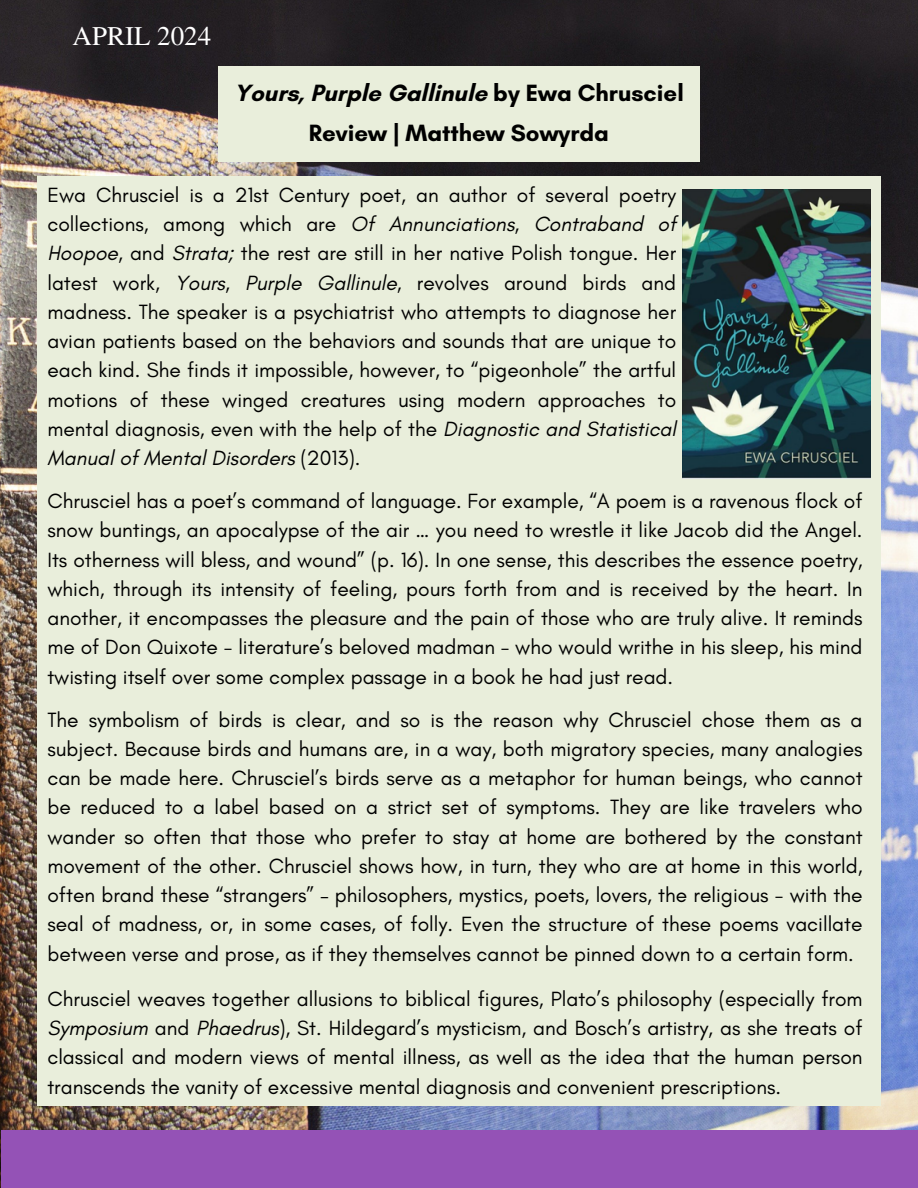
<style>
.page{position:relative;width:918px;height:1188px;background:#fff}
.page>*{position:absolute;margin:0;border:0;box-sizing:border-box;transform-origin:0 0}
.t1{font:27px "Te X Gyre Termes";color:#fff}
.t2{font:700 24px "Glacial Indifference";color:#000}
.t3{font:21px/29.2px "Glacial Indifference";color:#000;text-align:justify}
.s1{font-style:italic}
</style>
<div class="page">
<img style="left:0;top:0;width:918px;height:1188px">
<div style="left:1px;top:1131px;width:917px;height:57px;background:#9452b6"></div>
<div style="left:218px;top:66px;width:482px;height:95px;background:#e9eedb"></div>
<div style="left:37px;top:176px;width:844px;height:929px;background:#e9eedb"></div>
<img style="left:682px;top:189px;width:188px;height:289px">
<p class="t1" style="left:73px;top:17px;width:140px">APRIL 2024</p>
<p class="t2" style="left:234px;top:78px;width:451px">Yours, Purple Gallinule by Ewa Chrusciel</p>
<p class="t2" style="left:309px;top:118px;width:302px">Review | Matthew Sowyrda</p>
<p class="t3" style="left:47px;top:180px;width:630px">Ewa Chrusciel is a 21st Century poet, an author of several poetry collections, among which are <span class="s1">Of Annunciations</span>, <span class="s1">Contraband of Hoopoe</span>, and <span class="s1">Strata;</span> the rest are still in her native Polish tongue. Her latest work, <span class="s1">Yours, Purple Gallinule</span>, revolves around birds and madness. The speaker is a psychiatrist who attempts to diagnose her avian patients based on the behaviors and sounds that are unique to each kind. She finds it impossible, however, to “pigeonhole” the artful motions of these winged creatures using modern approaches to mental diagnosis, even with the help of the <span class="s1">Diagnostic and Statistical Manual of Mental Disorders</span> (2013).</p>
<p class="t3" style="left:47px;top:486px;width:817px">Chrusciel has a poet’s command of language. For example, “A poem is a ravenous flock of snow buntings, an apocalypse of the air … you need to wrestle it like Jacob did the Angel.<br>Its otherness will bless, and wound” (p. 16). In one sense, this describes the essence poetry, which, through its intensity of feeling, pours forth from and is received by the heart. In another, it encompasses the pleasure and the pain of those who are truly alive. It reminds me of Don Quixote - literature’s beloved madman - who would writhe in his sleep, his mind twisting itself over some complex passage in a book he had just read.</p>
<p class="t3" style="left:47px;top:705px;width:817px">The symbolism of birds is clear, and so is the reason why Chrusciel chose them as a subject. Because birds and humans are, in a way, both migratory species, many analogies can be made here. Chrusciel’s birds serve as a metaphor for human beings, who cannot be reduced to a label based on a strict set of symptoms. They are like travelers who wander so often that those who prefer to stay at home are bothered by the constant movement of the other. Chrusciel shows how, in turn, they who are at home in this world, often brand these “strangers” – philosophers, mystics, poets, lovers, the religious - with the seal of madness, or, in some cases, of folly. Even the structure of these poems vacillate between verse and prose, as if they themselves cannot be pinned down to a certain form.</p>
<p class="t3" style="left:47px;top:984px;width:817px">Chrusciel weaves together allusions to biblical figures, Plato’s philosophy (especially from <span class="s1">Symposium</span> and <span class="s1">Phaedrus</span>), St. Hildegard’s mysticism, and Bosch’s artistry, as she treats of classical and modern views of mental illness, as well as the idea that the human person transcends the vanity of excessive mental diagnosis and convenient prescriptions.</p>
</div>
